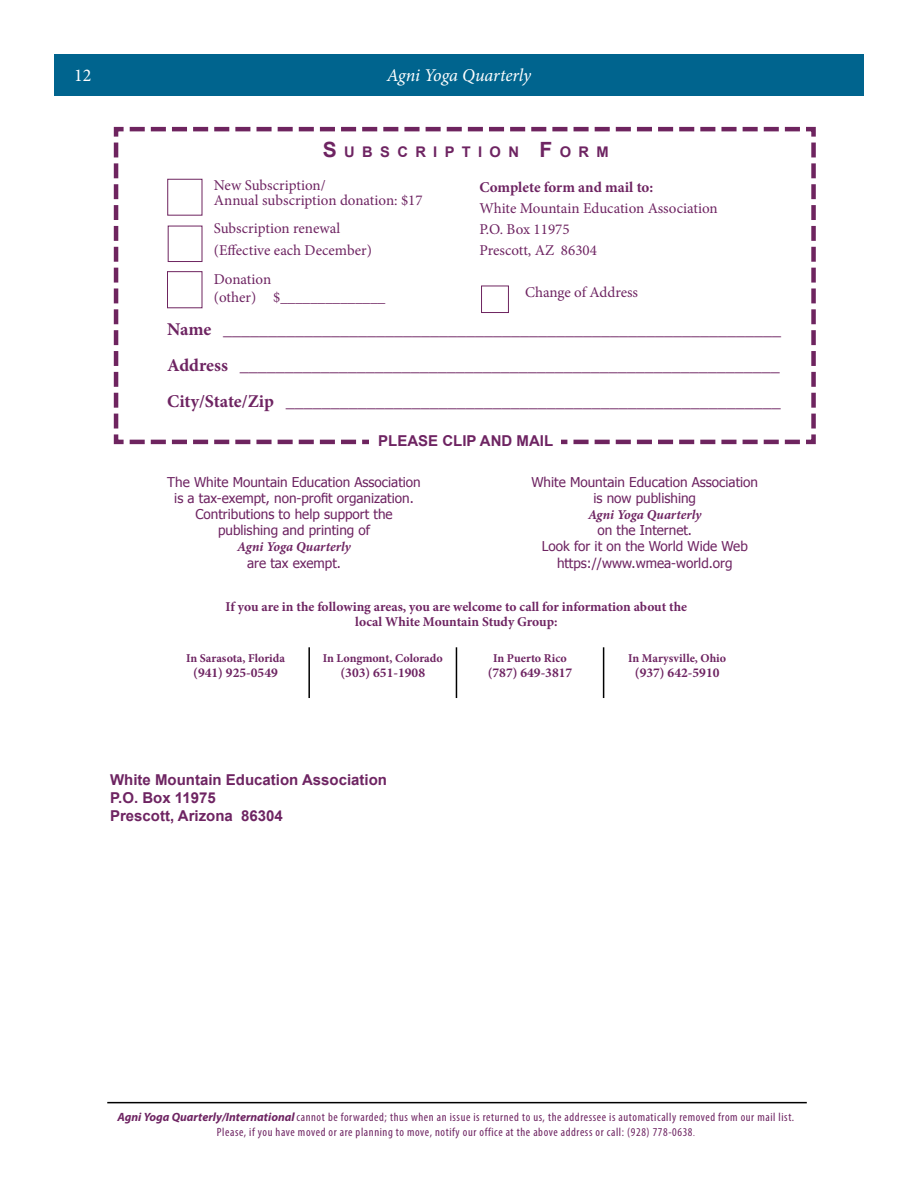
<style>
.page{position:relative;width:918px;height:1188px;background:#fff}
.page>*{position:absolute;margin:0;border:0;box-sizing:border-box;transform-origin:0 0}
.t1{font:700 18px/36px "Minion Pro";letter-spacing:-.005em;color:#6e2462;text-align:justify}
.t2{font:italic 18px "Minion Pro";letter-spacing:-.005em;color:#fff}
.t3{font:18px "Minion Pro";color:#fff}
.t4{font:15px/21px "Minion Pro";color:#6e2462}
.t5{font:700 15px/18px "Arial";color:#6e2462}
.t6{font:700 15px "Minion Pro";letter-spacing:-.005em;color:#6e2462}
.t7{font:700 14.7px "Arial";letter-spacing:.5em;color:#6e2462}
.t8{font:13.5px/16.2px "Tahoma";color:#6e2462;text-align:center}
.t9{font:700 13.5px/15px "Minion Pro";color:#6e2462;text-align:center}
.t10{font:italic 700 13.5px "Minion Pro";color:#6e2462}
.t11{font:condensed 12px/15px "Myriad Pro";letter-spacing:.05em;color:#6e2462;text-align:center}
.t12{font:700 12px "Minion Pro";color:#6e2462}
.s1{font-size:21px}
.s2{font-weight:700;font-style:italic;font-stretch:normal}
.s3{font-size:9px}
</style>
<div class="page">
<hr style="left:308px;top:647px;width:2px;height:51px;background:#000">
<hr style="left:456px;top:647px;width:1px;height:51px;background:#000">
<hr style="left:603px;top:647px;width:1px;height:51px;background:#000">
<svg style="left:113px;top:126px;width:703px;height:319px"></svg>
<div style="left:369px;top:426px;width:192px;height:27px;background:#fff"></div>
<div style="left:167px;top:179px;width:35px;height:37px;border:1px solid #6e245f"></div>
<div style="left:167px;top:271px;width:35px;height:37px;border:1px solid #6e245f"></div>
<div style="left:481px;top:286px;width:28px;height:27px;border:1px solid #6e245f"></div>
<hr style="left:107px;top:1102px;width:700px;height:1px;background:#000">
<div style="left:54px;top:54px;width:810px;height:41px;background:#00648e"></div>
<h1 class="t3" style="left:74px;top:63px;width:19px">12</h1>
<h1 class="t2" style="left:387px;top:63px;width:146px">Agni Yoga Quarterly</h1>
<p class="t7" style="left:323px;top:142px;width:287px"><span class="s1">S</span>UBSCRIPTION <span class="s1">F</span>ORM</p>
<p class="t6" style="left:479px;top:176px;width:175px">Complete form and mail to:</p>
<p class="t4" style="left:479px;top:198px;width:240px">White Mountain Education Association<br>P.O. Box 11975<br>Prescott, AZ 86304</p>
<p class="t4" style="left:525px;top:282px;width:115px">Change of Address</p>
<p class="t4" style="left:214px;top:178px;width:210px;line-height:14.4px">New Subscription/<br>Annual subscription donation: $17</p>
<p class="t4" style="left:214px;top:218px;width:160px;line-height:21.6px">Subscription renewal (Effective each December)</p>
<p class="t4" style="left:214px;top:270px;width:173px;line-height:18px">Donation<br>(other) $______________</p>
<p class="t1" style="left:167px;top:311px;width:615px">Name ______________________________________________________________ Address ____________________________________________________________ City/State/Zip _______________________________________________________</p>
<p class="t5" style="left:378px;top:432px;width:177px">PLEASE CLIP AND MAIL</p>
<p class="t8" style="left:167px;top:473px;width:255px">The White Mountain Education Association is a tax-exempt, non-profit organization.<br>Contributions to help support the publishing and printing of</p>
<p class="t10" style="left:237px;top:537px;width:115px">Agni Yoga Quarterly</p>
<p class="t8" style="left:247px;top:554px;width:95px">are tax exempt.</p>
<p class="t8" style="left:531px;top:473px;width:228px">White Mountain Education Association is now publishing</p>
<p class="t10" style="left:588px;top:505px;width:115px">Agni Yoga Quarterly</p>
<p class="t8" style="left:542px;top:522px;width:208px">on the Internet.<br>Look for it on the World Wide Web https://www.wmea-world.org</p>
<p class="t9" style="left:226px;top:599px;width:463px">If you are in the following areas, you are welcome to call for information about the local White Mountain Study Group:</p>
<p class="t12" style="left:186px;top:650px;width:101px">In Sarasota, Florida</p>
<p class="t9" style="left:193px;top:665px;width:86px">(941) 925-0549</p>
<p class="t12" style="left:323px;top:650px;width:122px">In Longmont, Colorado</p>
<p class="t9" style="left:341px;top:665px;width:86px">(303) 651-1908</p>
<p class="t12" style="left:628px;top:650px;width:100px">In Marysville, Ohio</p>
<p class="t9" style="left:635px;top:665px;width:86px">(937) 642-5910</p>
<p class="t12" style="left:493px;top:650px;width:75px">In Puerto Rico</p>
<p class="t9" style="left:488px;top:665px;width:86px">(787) 649-3817</p>
<p class="t5" style="left:110px;top:771px;width:278px">White Mountain Education Association<br>P.O. Box 11975<br>Prescott, Arizona 86304</p>
<p class="t11" style="left:118px;top:1109px;width:678px"><span class="s2">Agni Yoga Quarterly/International</span> cannot be forwarded; thus when an issue is returned to us, the addressee is automatically removed from our mail list.<br>Please, if you have moved or are planning to move, notify our office at the above address or call: (928) 778-0638<span class="s3">.</span></p>
</div>
